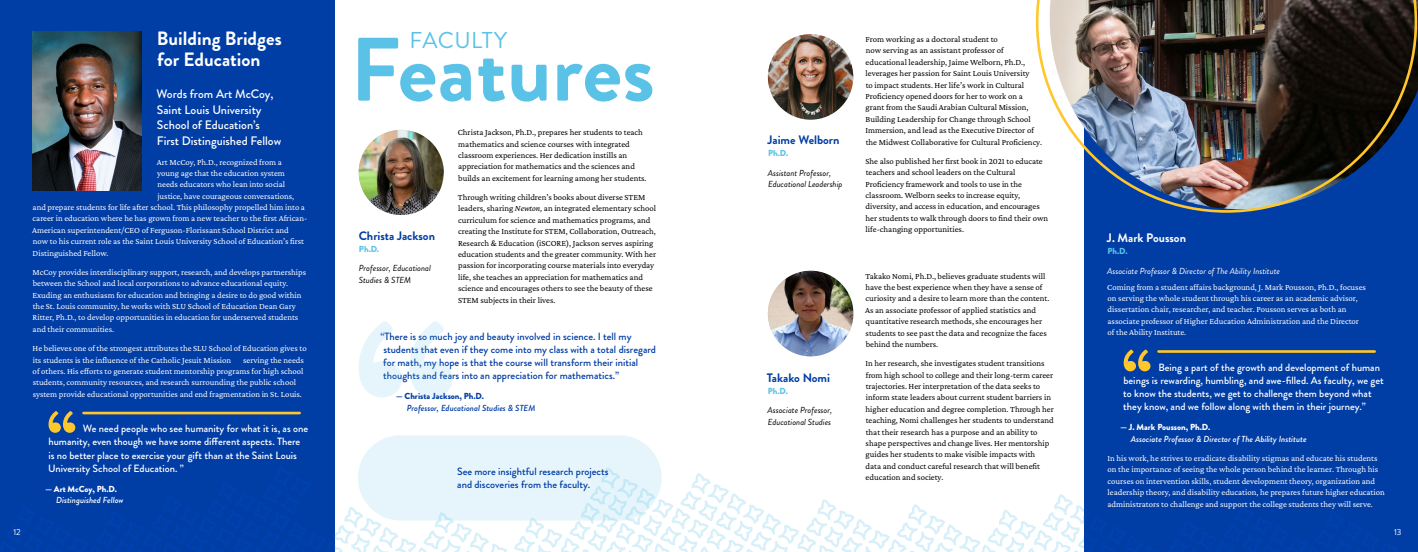
<style>
.page{position:relative;width:1418px;height:552px;background:#fff}
.page>*{position:absolute;margin:0;border:0;box-sizing:border-box;transform-origin:0 0}
.t1{font:22.84px "Brandon Grotesque";letter-spacing:.02em;color:#5bc2e7}
.t2{font:700 19.25px/21px "Brandon Grotesque";color:#fff}
.t3{font:500 12.25px/15.8px "Brandon Grotesque";color:#fff}
.t4{font:700 12.25px "Brandon Grotesque";color:#003da5}
.t5{font:700 12.25px "Brandon Grotesque";color:#fff}
.t6{font:500 10.5px/13.1px "Brandon Grotesque";color:#fff}
.t7{font:500 10.5px/13.1px "Brandon Grotesque";color:#003da5}
.t8{font:8.75px/11.4px "Crimson Pro";color:#000}
.t9{font:8.75px/11.4px "Crimson Pro";color:#fff}
.t10{font:italic 8.75px/11.4px "Brandon Grotesque";color:#000}
.t11{font:italic 500 8.75px "Brandon Grotesque";color:#fff}
.t12{font:italic 8.75px "Brandon Grotesque";color:#fff}
.t13{font:900 8.75px "Brandon Grotesque";color:#fff}
.t14{font:italic 500 8.75px "Brandon Grotesque";color:#003da5}
.t15{font:900 8.75px "Brandon Grotesque";color:#003da5}
.t16{font:900 8.75px "Brandon Grotesque";letter-spacing:-.015em;color:#5bc2e7}
.t17{font:8.75px "Brandon Grotesque";color:#fff}
.s1{font-style:italic}
</style>
<div class="page">
<div style="left:0;top:0;width:335px;height:551px;background:#003da5"></div>
<div style="left:1083px;top:0;width:334px;height:551px;background:#003da5"></div>
<svg style="left:0;top:467px;width:507px;height:85px"></svg>
<svg style="left:1168px;top:506px;width:230px;height:46px"></svg>
<svg style="left:514px;top:467px;width:647px;height:85px"></svg>
<hr style="left:1158px;top:350px;width:216px;height:2px;background:#ffc72c">
<hr style="left:83px;top:411px;width:217px;height:3px;background:#ffc72c">
<img style="left:32px;top:32px;width:109px;height:159px">
<svg style="left:49px;top:411px;width:26px;height:21px"></svg>
<svg style="left:358px;top:38px;width:147px;height:63px"></svg>
<svg style="left:511px;top:65px;width:35px;height:36px"></svg>
<svg style="left:557px;top:64px;width:95px;height:37px"></svg>
<svg style="left:359px;top:321px;width:93px;height:76px"></svg>
<img style="left:359px;top:130px;width:85px;height:85px;border-radius:43px">
<div style="left:358px;top:435px;width:304px;height:85px;background:#e6f5fb;border-radius:43px"></div>
<img style="left:768px;top:270px;width:85px;height:86px;border-radius:43px">
<img style="left:768px;top:34px;width:85px;height:85px;border-radius:43px">
<img style="left:1036px;top:0;width:381px;height:212px">
<svg style="left:1123px;top:349px;width:27px;height:22px"></svg>
<p class="t2" style="left:157px;top:28px;width:126px">Building Bridges for Education</p>
<p class="t3" style="left:157px;top:86px;width:126px">Words from Art McCoy,<br>Saint Louis University<br>School of Education’s<br>First Distinguished Fellow</p>
<p class="t9" style="left:157px;top:156px;width:130px">Art McCoy, Ph.D., recognized from a young age that the education system needs educators who lean into social</p>
<p class="t9" style="left:32px;top:190px;width:277px;text-indent:125px">justice, have courageous conversations, and prepare students for life after school. This philosophy propelled him into a career in education where he has grown from a new teacher to the first African-American superintendent/CEO of Ferguson-Florissant School District and<br>now to his current role as the Saint Louis-University School of Education’s first Distinguished Fellow.</p>
<p class="t9" style="left:33px;top:266px;width:275px">McCoy provides interdisciplinary support, research, and develops partnerships between the School and local corporations to advance educational equity.<br>Exuding an enthusiasm for education and bringing a desire to do good within the St. Louis community, he works with SLU School of Education Dean Gary Ritter, Ph.D., to develop opportunities in education for underserved students and their communities.</p>
<p class="t9" style="left:33px;top:342px;width:275px">He believes one of the strongest attributes the SLU School of Education gives to</p>
<p class="t9" style="left:33px;top:353px;width:200px">its students is the influence of the Catholic Jesuit Mission</p>
<p class="t9" style="left:243px;top:353px;width:62px">serving the needs</p>
<p class="t9" style="left:33px;top:365px;width:272px">of others. His efforts to generate student mentorship programs for high school students, community resources, and research surrounding the public school system provide educational opportunities and end fragmentation in St. Louis.</p>
<p class="t6" style="left:83px;top:422px;width:227px">We need people who see humanity for what it is, as one</p>
<p class="t6" style="left:48px;top:435px;width:253px">humanity, even though we have some diferent aspects. There</p>
<p class="t6" style="left:48px;top:448px;width:250px">is no better place to exercise your gift than at the Saint Louis</p>
<p class="t6" style="left:48px;top:461px;width:137px">University School of Education. ”</p>
<p class="t13" style="left:45px;top:482px;width:73px">— Art McCoy, Ph.D.</p>
<p class="t11" style="left:56px;top:493px;width:69px">Distinguished Fellow</p>
<p class="t1" style="left:409px;top:24px;width:99px">FACULTY</p>
<p class="t8" style="left:458px;top:126px;width:187px">Christa Jackson, Ph.D., prepares her students to teach</p>
<p class="t8" style="left:458px;top:138px;width:173px">mathematics and science courses with integrated</p>
<p class="t8" style="left:458px;top:149px;width:171px">classroom experiences. Her dedication instills an</p>
<p class="t8" style="left:458px;top:160px;width:178px">appreciation for mathematics and the sciences and</p>
<p class="t8" style="left:458px;top:172px;width:190px">builds an excitement for learning among her students.</p>
<p class="t8" style="left:458px;top:191px;width:200px">Through writing children’s books about diverse STEM leaders, sharing <span class="s1">Newton,</span> an integrated elementary school curriculum for science and mathematics programs, and creating the Institute for STEM, Collaboration, Outreach, Research &amp; Education (iSCORE), Jackson serves aspiring education students and the greater community. With her passion for incorporating course materials into everyday life, she teaches an appreciation for mathematics and science and encourages others to see the beauty of these STEM subjects in their lives.</p>
<p class="t7" style="left:380px;top:329px;width:277px">“There is so much joy and beauty involved in science. I tell my students that even if they come into my class with a total disregard for math, my hope is that the course will transform their initial thoughts and fears into an appreciation for mathematics.”</p>
<p class="t15" style="left:396px;top:390px;width:89px">— Christa Jackson, Ph.D.</p>
<p class="t14" style="left:407px;top:401px;width:130px">Professor, Educational Studies &amp; STEM</p>
<p class="t4" style="left:359px;top:227px;width:78px">Christa Jackson</p>
<p class="t16" style="left:359px;top:242px;width:22px">Ph.D.</p>
<p class="t10" style="left:359px;top:262px;width:74px">Professor, Educational<br>Studies &amp; STEM</p>
<p class="t7" style="left:457px;top:465px;width:153px">See more insightful research projects and discoveries from the faculty.</p>
<p class="t4" style="left:767px;top:131px;width:73px">Jaime Welborn</p>
<p class="t16" style="left:768px;top:147px;width:22px">Ph.D.</p>
<p class="t10" style="left:768px;top:167px;width:76px">Assistant Professor,<br>Educational Leadership</p>
<p class="t4" style="left:766px;top:368px;width:65px">Takako Nomi</p>
<p class="t16" style="left:768px;top:384px;width:22px">Ph.D.</p>
<p class="t10" style="left:767px;top:404px;width:66px">Associate Professor,<br>Educational Studies</p>
<p class="t8" style="left:865px;top:33px;width:165px">From working as a doctoral student to<br>now serving as an assistant professor of educational leadership, Jaime Welborn, Ph.D., leverages her passion for Saint Louis University to impact students. Her life’s work in Cultural</p>
<p class="t8" style="left:865px;top:90px;width:159px">Proficiency opened doors for her to work-on a</p>
<p class="t8" style="left:865px;top:102px;width:170px">grant from the Saudi Arabian Cultural Mission,<br>Building Leadership for Change through School<br>Immersion, and lead as the Executive Director of</p>
<p class="t8" style="left:865px;top:136px;width:187px">the Midwest Collaborative for Cultural Proficiency.-</p>
<p class="t8" style="left:865px;top:155px;width:179px">She also published her first book in 2021 to educate</p>
<p class="t8" style="left:865px;top:166px;width:151px">teachers and school leaders on the Cultural</p>
<p class="t8" style="left:865px;top:178px;width:158px">Proficiency framework and tools-to use in the</p>
<p class="t8" style="left:865px;top:189px;width:176px">classroom. Welborn seeks to increase equity, diversity, and access in education, and encourages</p>
<p class="t8" style="left:865px;top:212px;width:184px">her students-to walk-through doors to find their own</p>
<p class="t8" style="left:865px;top:223px;width:100px">life-changing opportunities.</p>
<p class="t8" style="left:865px;top:270px;width:186px">Takako Nomi, Ph.D., believes graduate students will have the best experience when they have a sense of curiosity and a desire to learn more than the content.<br>As an associate professor of applied statistics and quantitative research methods, she encourages her students to see past the data and recognize the faces behind the numbers.</p>
<p class="t8" style="left:865px;top:357px;width:190px">In her research, she investigates student transitions from high school to college and their long-term career trajectories. Her interpretation of the data seeks to inform state leaders about current student barriers in higher education and degree completion. Through her teaching, Nomi challenges her students to understand that their research has a purpose and an ability to shape perspectives and change lives. Her mentorship guides her students to make visible impacts with</p>
<p class="t8" style="left:865px;top:459px;width:176px">data and conduct careful research that will benefit</p>
<p class="t8" style="left:865px;top:471px;width:79px">education and society.</p>
<p class="t5" style="left:1107px;top:229px;width:81px">J. Mark Pousson</p>
<p class="t16" style="left:1107px;top:245px;width:22px">Ph.D.</p>
<p class="t12" style="left:1107px;top:264px;width:174px">Associate Professor &amp; Director of The Ability Institute</p>
<p class="t9" style="left:1107px;top:281px;width:260px">Coming from a student affairs background, J. Mark Pousson, Ph.D., focuses on serving the whole student through his career as an academic advisor, dissertation chair, researcher, and teacher. Pousson serves as both an associate professor of Higher Education Administration and the Director of the Ability Institute.</p>
<p class="t6" style="left:1123px;top:360px;width:262px;text-indent:35px">Being a part of the growth and development of human beings is rewarding, humbling, and awe-flled. As faculty, we get to know the students, we get to challenge them beyond what they know, and we follow along with them in their journey.”</p>
<p class="t13" style="left:1120px;top:420px;width:91px">— J. Mark Pousson, Ph.D.</p>
<p class="t11" style="left:1131px;top:432px;width:177px">Associate Professor &amp; Director of The Ability Institute</p>
<p class="t9" style="left:1107px;top:452px;width:279px">In his work, he strives to eradicate disability stigmas and educate his students on the importance of seeing the whole person behind the learner. Through his courses on intervention skills, student development theory, organization and leadership theory, and disability education, he prepares future higher education administrators to challenge and support the college students they will serve.</p>
<p class="t17" style="left:13px;top:526px;width:9px">12</p>
<p class="t17" style="left:1394px;top:526px;width:9px">13</p>
</div>
